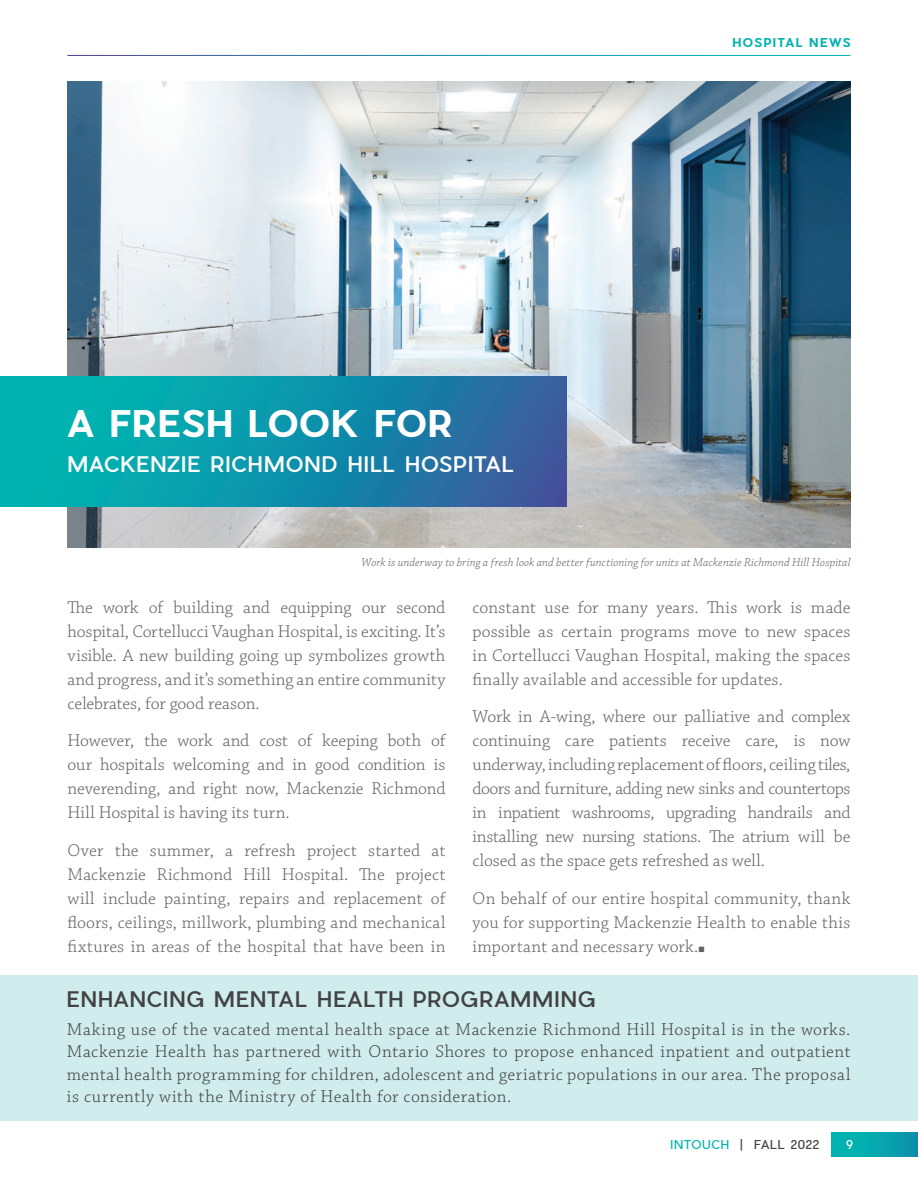
<style>
.page{position:relative;width:918px;height:1188px;background:#fff}
.page>*{position:absolute;margin:0;border:0;box-sizing:border-box;transform-origin:0 0}
.t1{font:700 36px "Pier Sans";letter-spacing:.03em;color:#fff}
.t2{font:500 21px "Pier Sans";letter-spacing:.05em;color:#414243}
.t3{font:500 21px "Pier Sans";letter-spacing:.05em;color:#fff}
.P_-_body_copy{font:300 18px/24px "Chaparral Pro";letter-spacing:.005em;color:#626265;text-align:justify}
.P_-_body_copy-2{font:300 18px/22.5px "Chaparral Pro";letter-spacing:.03em;color:#414243;text-align:justify}
.P_-_Cutlines{font:italic 300 12px "Chaparral Pro";letter-spacing:.01em;color:#626265}
.t4{font:12px "Pier Sans";letter-spacing:.065em;color:#414243}
.t5{font:700 12px "Pier Sans";letter-spacing:.115em;color:#00b2b0}
.t6{font:12px "Pier Sans";color:#fff}
.s1{color:#00b2b0}
</style>
<div class="page">
<div style="left:832px;top:1133px;width:86px;height:23px;background:linear-gradient(to right,#00bab1,#0c93ac)"></div>
<div style="left:0;top:975px;width:918px;height:145px;background:#d1ecec"></div>
<img style="left:68px;top:81px;width:782px;height:466px">
<svg style="left:0;top:377px;width:567px;height:129px"></svg>
<h1 class="t1" style="left:68px;top:398px;width:387px">A FRESH LOOK FOR</h1>
<h1 class="t3" style="left:68px;top:450px;width:448px">MACKENZIE RICHMOND HILL HOSPITAL</h1>
<p class="t5" style="left:733px;top:34px;width:119px">HOSPITAL NEWS</p>
<p class="P_-_Cutlines" style="left:362px;top:556px;width:490px">Work is underway to bring a fresh look and better functioning for units at Mackenzie Richmond Hill Hospital</p>
<p class="P_-_body_copy" style="left:68px;top:596px;width:380px">The work of building and equipping our second hospital, Cortellucci Vaughan Hospital, is exciting. It’s visible. A new building going up symbolizes growth and progress, and it’s something an entire community celebrates, for good reason.</p>
<p class="P_-_body_copy" style="left:68px;top:729px;width:380px">However, the work and cost of keeping both of our hospitals welcoming and in good condition is neverending, and right now, Mackenzie Richmond Hill Hospital is having its turn.</p>
<p class="P_-_body_copy" style="left:68px;top:839px;width:380px">Over the summer, a refresh project started at Mackenzie Richmond Hill Hospital. The project will include painting, repairs and replacement of floors, ceilings, millwork, plumbing and mechanical fixtures in areas of the hospital that have been in</p>
<p class="P_-_body_copy" style="left:472px;top:596px;width:380px">constant use for many years. This work is made possible as certain programs move to new spaces in Cortellucci Vaughan Hospital, making the spaces finally available and accessible for updates.</p>
<p class="P_-_body_copy" style="left:472px;top:705px;width:380px">Work in A-wing, where our palliative and complex continuing care patients receive care, is now underway, including replacement of floors, ceiling tiles, doors and furniture, adding new sinks and countertops in inpatient washrooms, upgrading handrails and installing new nursing stations. The atrium will be closed as the space gets refreshed as well.</p>
<p class="P_-_body_copy" style="left:472px;top:887px;width:380px">On behalf of our entire hospital community, thank you for supporting Mackenzie Health to enable this important and necessary work.▪</p>
<h1 class="t2" style="left:67px;top:985px;width:530px">ENHANCING MENTAL HEALTH PROGRAMMING</h1>
<p class="P_-_body_copy-2" style="left:67px;top:1018px;width:785px">Making use of the vacated mental health space at Mackenzie Richmond Hill Hospital is in the works.<br>Mackenzie Health has partnered with Ontario Shores to propose enhanced inpatient and outpatient mental health programming for children, adolescent and geriatric populations in our area. The proposal is currently with the Ministry of Health for consideration.</p>
<p class="t4" style="left:671px;top:1136px;width:150px"><span class="s1">INTOUCH</span> | FALL 2022</p>
<p class="t6" style="left:846px;top:1136px;width:8px">9</p>
</div>
